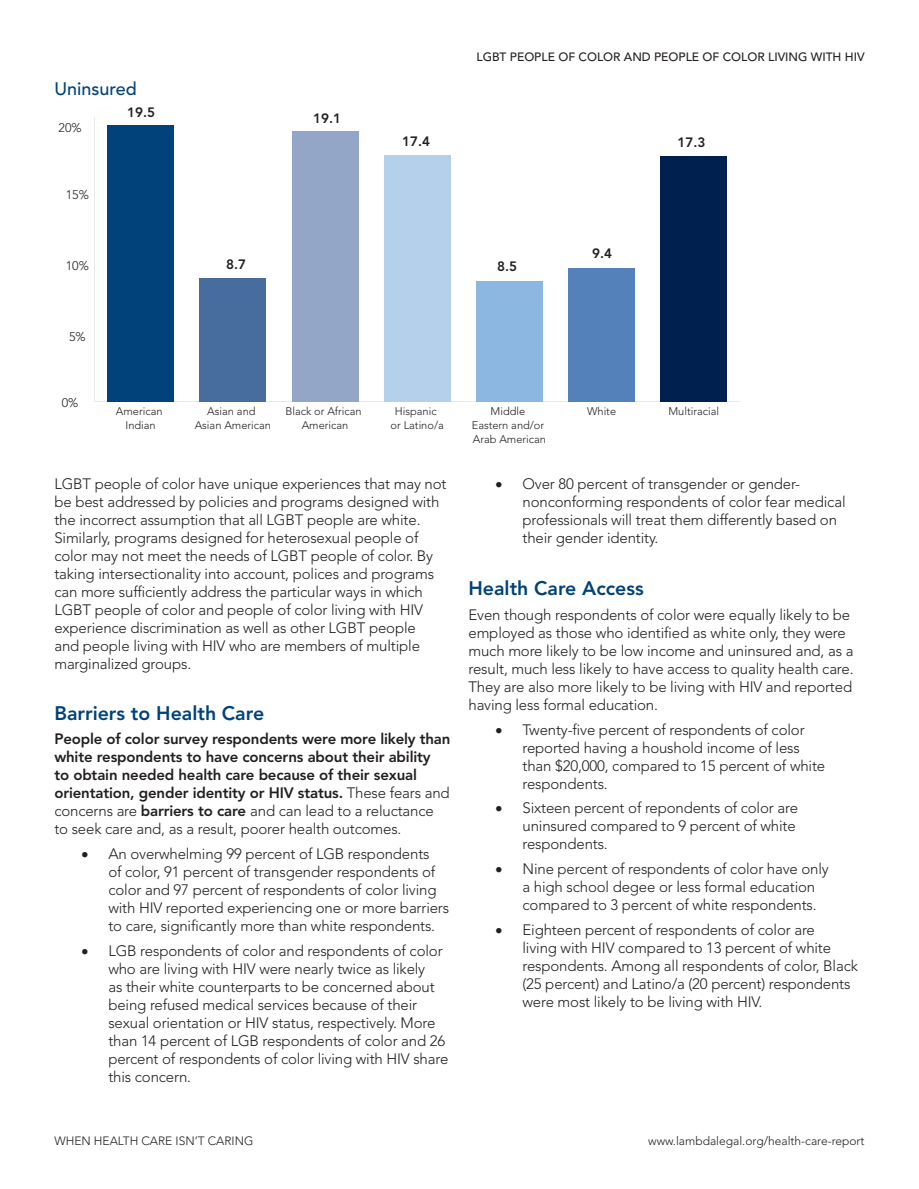
<style>
.page{position:relative;width:919px;height:1189px;background:#fff}
.page>*{position:absolute;margin:0;border:0;box-sizing:border-box;transform-origin:0 0}
.t1{font:800 19.5px "Avenir LT Std";color:#004279}
.t2{font:500 18px "Avenir LT Std";color:#004279}
.t3{font:300 15px/18px "Avenir LT Std";letter-spacing:-.01em;color:#231f20}
.t4{font:800 15px/18px "Avenir LT Std";letter-spacing:-.01em;color:#231f20}
.t5{font:800 13.5px "Avenir LT Std";color:#231f20}
.t6{font:300 12.45px "Avenir LT Std";color:#231f20}
.t7{font:300 12px "Avenir LT Std";color:#231f20}
.t8{font:500 12px "Avenir LT Std";color:#231f20}
.t9{font:300 11.1px/13.8px "Avenir LT Std";color:#231f20;text-align:center}
.s1{font-weight:300}
</style>
<div class="page">
<div style="left:107px;top:125px;width:67px;height:276px;background:#004279"></div>
<div style="left:200px;top:278px;width:66px;height:123px;background:#466d9e"></div>
<div style="left:292px;top:131px;width:66px;height:270px;background:#93a6c7"></div>
<div style="left:384px;top:155px;width:66px;height:246px;background:#b5d0eb"></div>
<div style="left:476px;top:281px;width:66px;height:120px;background:#8cb7e1"></div>
<div style="left:568px;top:268px;width:67px;height:133px;background:#5581bb"></div>
<div style="left:660px;top:156px;width:67px;height:245px;background:#002150"></div>
<p class="t2" style="left:54px;top:78px;width:84px">UNINSURED</p>
<p class="t5" style="left:127px;top:104px;width:29px">19.5</p>
<p class="t6" style="left:59px;top:120px;width:25px">20%</p>
<p class="t6" style="left:66px;top:187px;width:25px">15%</p>
<p class="t6" style="left:66px;top:258px;width:25px">10%</p>
<p class="t5" style="left:226px;top:256px;width:21px">8.7</p>
<p class="t5" style="left:313px;top:110px;width:29px">19.1</p>
<p class="t5" style="left:402px;top:133px;width:29px">17.4</p>
<p class="t8" style="left:476px;top:50px;width:376px">LGBT PEOPLE OF COLOR AND PEOPLE OF COLOR LIVING WITH HIV</p>
<p class="t5" style="left:497px;top:258px;width:21px">8.5</p>
<p class="t5" style="left:592px;top:246px;width:21px">9.4</p>
<p class="t5" style="left:677px;top:134px;width:29px">17.3</p>
<p class="t6" style="left:69px;top:329px;width:18px">5%</p>
<p class="t6" style="left:62px;top:396px;width:18px">0%</p>
<p class="t9" style="left:116px;top:404px;width:48px">American<br>Indian</p>
<p class="t9" style="left:195px;top:404px;width:78px">Asian and<br>Asian American</p>
<p class="t9" style="left:285px;top:404px;width:78px">Black or African<br>American</p>
<p class="t9" style="left:391px;top:404px;width:55px">Hispanic or Latino/a</p>
<p class="t9" style="left:490px;top:404px;width:36px">Middle</p>
<p class="t9" style="left:587px;top:404px;width:31px">White</p>
<p class="t9" style="left:668px;top:404px;width:52px">Multiracial</p>
<p class="t9" style="left:472px;top:418px;width:76px;text-align:left">Eastern and/or<br>Arab American</p>
<p class="t3" style="left:54px;top:474px;width:394px">LGBT people of color have unique experiences that may not be best addressed by policies and programs designed with the incorrect assumption that all LGBT people are white.<br>Similarly, programs designed for heterosexual people of color may not meet the needs of LGBT people of color. By taking intersectionality into account, polices and programs can more sufficiently address the particular ways in which LGBT people of color and people of color living with HIV experience discrimination as well as other LGBT people<br>and people living with HIV who are members of multiple marginalized groups.</p>
<h1 class="t1" style="left:54px;top:701px;width:211px">Barriers to Health Care</h1>
<p class="t4" style="left:54px;top:730px;width:397px">People of color survey respondents were more likely than white respondents to have concerns about their ability<br>to obtain needed health care because of their sexual orientation, gender identity or HIV status. <span class="s1">These fears and concerns are</span> barriers to care <span class="s1">and can lead to a reluctance to seek care and, as a result, poorer health outcomes.</span></p>
<p class="t3" style="left:108px;top:845px;width:342px;text-indent:-27px">• An overwhelming 99 percent of LGB respondents<br>of color, 91 percent of transgender respondents of color and 97 percent of respondents of color living with HIV reported experiencing one or more barriers to care, significantly more than white respondents.</p>
<p class="t3" style="left:108px;top:942px;width:341px;text-indent:-27px">• LGB respondents of color and respondents of color who are living with HIV were nearly twice as likely<br>as their white counterparts to be concerned about being refused medical services because of their sexual orientation or HIV status, respectively. More than 14 percent of LGB respondents of color and 26 percent of respondents of color living with HIV share this concern.</p>
<p class="t3" style="left:522px;top:474px;width:325px;text-indent:-27px">• Over 80 percent of transgender or gender&shy;nonconforming respondents of color fear medical professionals will treat them differently based on their gender identity.</p>
<h1 class="t1" style="left:468px;top:577px;width:177px">Health Care Access</h1>
<p class="t3" style="left:468px;top:606px;width:387px">Even though respondents of color were equally likely to be employed as those who identified as white only, they were much more likely to be low income and uninsured and, as a result, much less likely to have access to quality health care.<br>They are also more likely to be living with HIV and reported having less formal education.</p>
<p class="t3" style="left:522px;top:720px;width:304px;text-indent:-27px">• Twenty-five percent of respondents of color reported having a houshold income of less than $20,000, compared to 15 percent of white respondents.</p>
<p class="t3" style="left:522px;top:799px;width:277px;text-indent:-27px">• Sixteen percent of repondents of color are uninsured compared to 9 percent of white respondents.</p>
<p class="t3" style="left:522px;top:860px;width:308px;text-indent:-27px">• Nine percent of respondents of color have only a high school degee or less formal education compared to 3 percent of white respondents.</p>
<p class="t3" style="left:522px;top:921px;width:337px;text-indent:-27px">• Eighteen percent of respondents of color are<br>living with HIV compared to 13 percent of white respondents. Among all respondents of color, Black (25 percent) and Latino/a (20 percent) respondents were most likely to be living with HIV.</p>
<p class="t7" style="left:54px;top:1133px;width:20px">When</p>
<p class="t7" style="left:94px;top:1133px;width:17px">Health</p>
<p class="t7" style="left:141px;top:1133px;width:17px">Care</p>
<p class="t7" style="left:176px;top:1133px;width:49px">Isn ’t Caring</p>
<p class="t7" style="left:648px;top:1133px;width:218px">www.lambdalegal.org/health-care-report</p>
</div>
